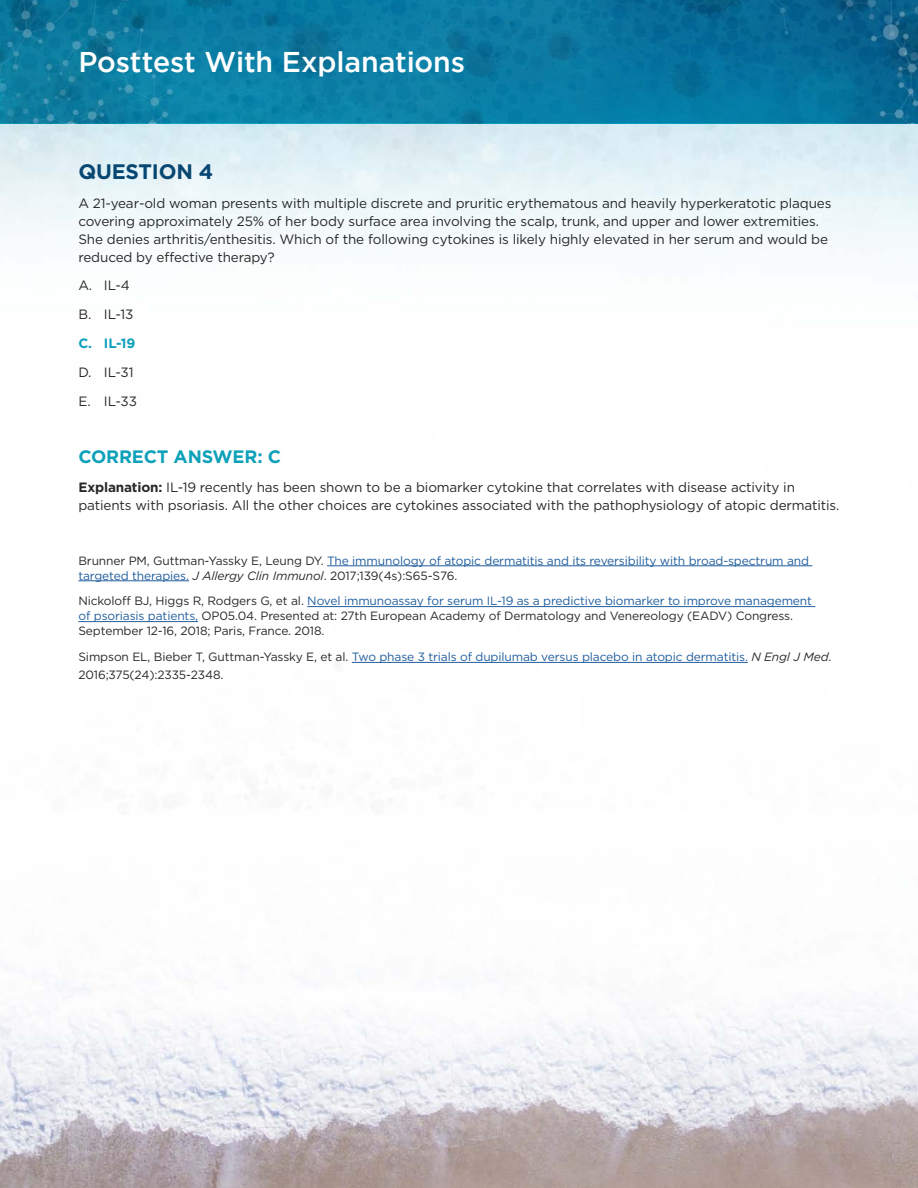
<style>
.page{position:relative;width:918px;height:1188px;background:#fff}
.page>*{position:absolute;margin:0;border:0;box-sizing:border-box;transform-origin:0 0}
.t1{font:500 28.5px "Gotham";letter-spacing:-.005em;color:#fff}
.t2{font:700 21px "Gotham";letter-spacing:-.01em;color:#074771}
.t3{font:700 18px "Gotham";letter-spacing:-.01em;color:#0da1ba}
.t4{font:13.5px/18px "Gotham";letter-spacing:-.01em;color:#272827}
.t5{font:700 13.5px "Gotham";color:#0da1ba}
.t6{font:12px/15px "Gotham";letter-spacing:-.01em;color:#272827}
.t7{font:12px/15px "Gotham";letter-spacing:-.01em;color:#215e9e}
.s1{font-weight:700}
.s2{color:#272827}
.s3{font-style:italic;color:#272827}
.s4{color:#215e9e}
.s5{font-style:italic}
</style>
<div class="page">
<img style="left:0;top:123px;width:918px;height:1065px">
<hr style="left:327px;top:565px;width:485px;height:1px;background:#215e9e">
<hr style="left:78px;top:580px;width:111px;height:1px;background:#215e9e">
<hr style="left:307px;top:606px;width:508px;height:1px;background:#215e9e">
<hr style="left:78px;top:621px;width:120px;height:1px;background:#215e9e">
<hr style="left:352px;top:662px;width:396px;height:1px;background:#215e9e">
<svg style="left:0;top:0;width:918px;height:123px;background:#0a779f"></svg>
<h1 class="t1" style="left:78px;top:43px;width:388px">Posttest With Explanations</h1>
<h2 class="t2" style="left:78px;top:157px;width:136px">QUESTION 4</h2>
<p class="t4" style="left:78px;top:194px;width:755px">A 21-year-old woman presents with multiple discrete and pruritic erythematous and heavily hyperkeratotic plaques covering approximately 25% of her body surface area involving the scalp, trunk, and upper and lower extremities.<br>She denies arthritis/enthesitis. Which of the following cytokines is likely highly elevated in her serum and would be reduced by effective therapy?</p>
<p class="t4" style="left:78px;top:271px;width:56px;line-height:28.8px">A. IL-4<br>B. IL-13</p>
<p class="t5" style="left:78px;top:334px;width:59px">C. IL-19</p>
<p class="t4" style="left:78px;top:357px;width:60px;line-height:28.8px">D. IL-31<br>E. IL-33</p>
<h3 class="t3" style="left:78px;top:445px;width:204px">CORRECT ANSWER: C</h3>
<p class="t4" style="left:78px;top:478px;width:763px"><span class="s1">Explanation:</span> IL-19 recently has been shown to be a biomarker cytokine that correlates with disease activity in patients with psoriasis. All the other choices are cytokines associated with the pathophysiology of atopic dermatitis.</p>
<p class="t7" style="left:78px;top:553px;width:732px"><span class="s2">Brunner PM, Guttman-Yassky E, Leung DY.</span> The immunology of atopic dermatitis and its reversibility with broad-spectrum and targeted therapies. <span class="s3">J Allergy Clin Immunol</span><span class="s2">. 2017;139(4s):S65-S76.</span></p>
<p class="t6" style="left:78px;top:593px;width:735px">Nickoloff BJ, Higgs R, Rodgers G, et al. <span class="s4">Novel immunoassay for serum IL-19 as a predictive biomarker to improve management of psoriasis patients,</span> OP05.04. Presented at: 27th European Academy of Dermatology and Venereology (EADV) Congress.<br>September 12-16, 2018; Paris, France. 2018.</p>
<p class="t6" style="left:78px;top:648px;width:755px;line-height:18px">Simpson EL, Bieber T, Guttman-Yassky E, et al. <span class="s4">Two phase 3 trials of dupilumab versus placebo in atopic dermatitis.</span> <span class="s5">N Engl J Med</span>.<br>2016;375(24):2335-2348.</p>
</div>
